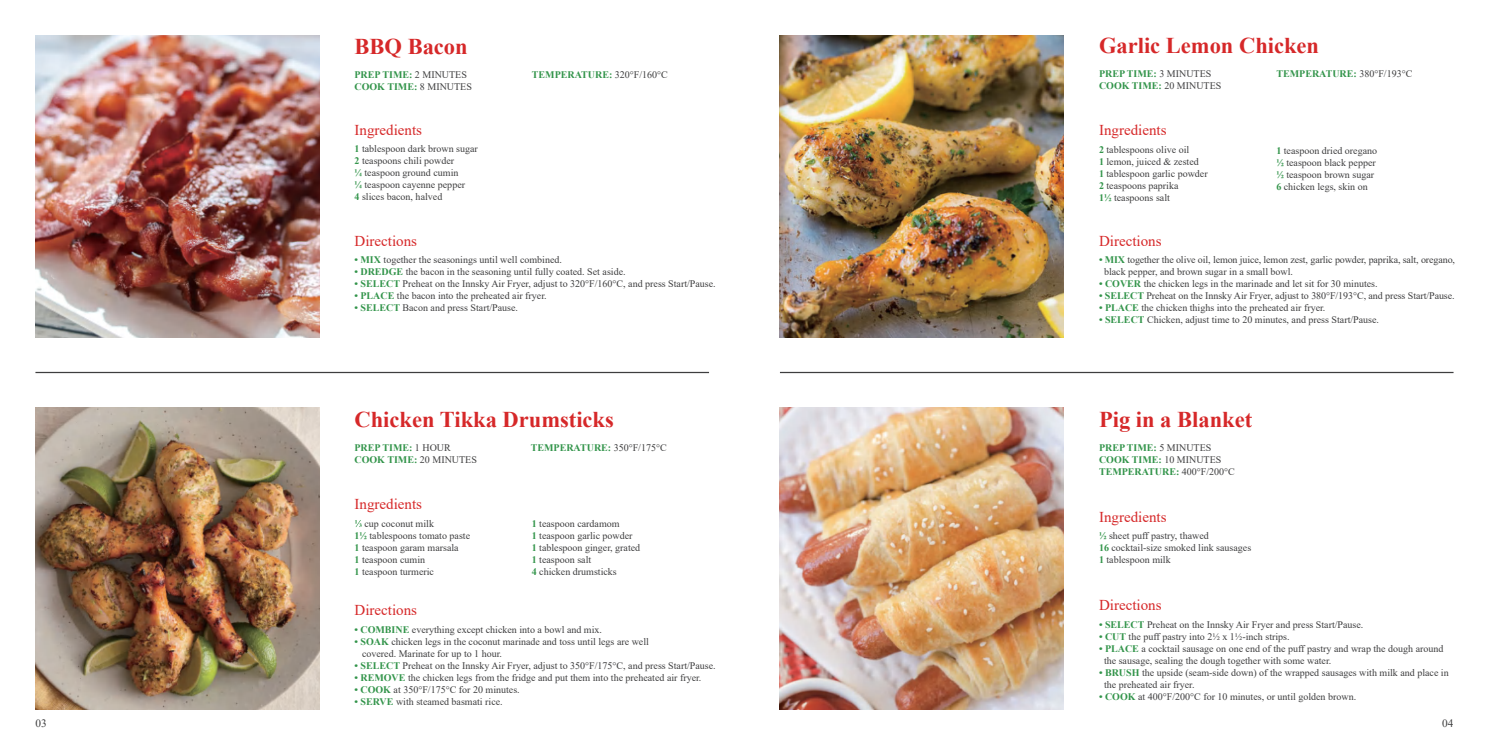
<style>
.page{position:relative;width:1489px;height:745px;background:#fff}
.page>*{position:absolute;margin:0;border:0;box-sizing:border-box;transform-origin:0 0}
.t1{font:700 22.5px "Times New Roman";color:#d62829}
.t2{font:15px "Times New Roman";color:#d62829}
.t3{font:11.25px "Times New Roman";color:#3e3e3f}
.t4{font:10px/12px "Times New Roman";color:#3e3e3f}
.t5{font:700 10px/12px "Times New Roman";color:#32944a}
.s1{font-weight:400;color:#3e3e3f}
.s2{font-weight:700;color:#32944a}
</style>
<div class="page">
<img style="left:35px;top:35px;width:284px;height:302px">
<img style="left:35px;top:407px;width:284px;height:302px">
<img style="left:780px;top:407px;width:283px;height:302px">
<hr style="left:35px;top:371px;width:674px;height:2px;background:#3e3e3f">
<hr style="left:780px;top:371px;width:673px;height:2px;background:#3e3e3f">
<svg style="left:355px;top:520px;width:6px;height:6px"></svg>
<img style="left:780px;top:35px;width:283px;height:302px">
<h1 class="t1" style="left:354px;top:30px;width:115px">BBQ Bacon</h1>
<p class="t5" style="left:354px;top:68px;width:114px">PREP TIME: <span class="s1">2 MINUTES</span></p>
<p class="t5" style="left:532px;top:68px;width:137px">TEMPERATURE: <span class="s1">320°F/160°C</span></p>
<p class="t5" style="left:354px;top:80px;width:119px">COOK TIME: <span class="s1">8 MINUTES</span></p>
<h2 class="t2" style="left:354px;top:119px;width:69px">Ingredients</h2>
<p class="t4" style="left:354px;top:142px;width:125px"><span class="s2">1</span> tablespoon dark brown sugar<br><span class="s2">2</span> teaspoons chili powder<br><span class="s2">¼</span> teaspoon ground cumin<br><span class="s2">¼</span> teaspoon cayenne pepper<br><span class="s2">4</span> slices bacon, halved</p>
<h2 class="t2" style="left:354px;top:230px;width:64px">Directions</h2>
<p class="t4" style="left:354px;top:253px;width:209px"><span class="s2">• MIX</span> together the seasonings until well combined.</p>
<p class="t4" style="left:354px;top:265px;width:272px"><span class="s2">• DREDGE</span> the bacon in the seasoning until fully coated. Set aside.</p>
<p class="t4" style="left:354px;top:277px;width:363px"><span class="s2">• SELECT</span> Preheat on the Innsky Air Fryer, adjust to 320°F/160°C, and press Start/Pause.</p>
<p class="t4" style="left:354px;top:289px;width:194px"><span class="s2">• PLACE</span> the bacon into the preheated air fryer.</p>
<p class="t4" style="left:354px;top:301px;width:165px"><span class="s2">• SELECT</span> Bacon and press Start/Pause.</p>
<h1 class="t1" style="left:354px;top:402px;width:261px">Chicken Tikka Drumsticks</h1>
<p class="t5" style="left:354px;top:441px;width:98px">PREP TIME: <span class="s1">1 HOUR</span></p>
<p class="t5" style="left:531px;top:441px;width:137px">TEMPERATURE: <span class="s1">350°F/175°C</span></p>
<p class="t5" style="left:354px;top:453px;width:124px">COOK TIME: <span class="s1">20 MINUTES</span></p>
<h2 class="t2" style="left:354px;top:493px;width:69px">Ingredients</h2>
<p class="t4" style="left:354px;top:516px;width:117px;text-indent:10px">cup coconut milk<br><span class="s2">1½</span> tablespoons tomato paste<br><span class="s2">1</span> teaspoon garam marsala<br><span class="s2">1</span> teaspoon cumin<br><span class="s2">1</span> teaspoon turmeric</p>
<p class="t4" style="left:531px;top:516px;width:110px"><span class="s2">1</span> teaspoon cardamom<br><span class="s2">1</span> teaspoon garlic powder<br><span class="s2">1</span> tablespoon ginger, grated<br><span class="s2">1</span> teaspoon salt<br><span class="s2">4</span> chicken drumsticks</p>
<h2 class="t2" style="left:354px;top:599px;width:64px">Directions</h2>
<p class="t4" style="left:354px;top:622px;width:249px"><span class="s2">• COMBINE</span> everything except chicken into a bowl and mix.</p>
<p class="t4" style="left:362px;top:634px;width:288px;text-indent:-8px"><span class="s2">• SOAK</span> chicken legs in the coconut marinade and toss until legs are well covered. Marinate for up to 1 hour.</p>
<p class="t4" style="left:354px;top:658px;width:363px"><span class="s2">• SELECT</span> Preheat on the Innsky Air Fryer, adjust to 350°F/175°C, and press Start/Pause.</p>
<p class="t4" style="left:354px;top:670px;width:348px"><span class="s2">• REMOVE</span> the chicken legs from the fridge and put them into the preheated air fryer.</p>
<p class="t4" style="left:354px;top:682px;width:167px"><span class="s2">• COOK</span> at 350°F/175°C for 20 minutes.</p>
<p class="t4" style="left:354px;top:694px;width:150px"><span class="s2">• SERVE</span> with steamed basmati rice.</p>
<h1 class="t1" style="left:1098px;top:29px;width:222px">Garlic Lemon Chicken</h1>
<p class="t5" style="left:1098px;top:68px;width:114px">PREP TIME: <span class="s1">3 MINUTES</span></p>
<p class="t5" style="left:1276px;top:68px;width:137px">TEMPERATURE: <span class="s1">380°F/193°C</span></p>
<p class="t5" style="left:1098px;top:80px;width:124px">COOK TIME: <span class="s1">20 MINUTES</span></p>
<h2 class="t2" style="left:1098px;top:119px;width:69px">Ingredients</h2>
<p class="t4" style="left:1098px;top:143px;width:110px"><span class="s2">2</span> tablespoons olive oil<br><span class="s2">1</span> lemon, juiced &amp; zested<br><span class="s2">1</span> tablespoon garlic powder<br><span class="s2">2</span> teaspoons paprika<br><span class="s2">1½</span> teaspoons salt</p>
<h2 class="t2" style="left:1098px;top:230px;width:64px">Directions</h2>
<p class="t4" style="left:1103px;top:253px;width:352px;text-indent:-5px"><span class="s2">• MIX</span> together the olive oil, lemon juice, lemon zest, garlic powder, paprika, salt, oregano, black pepper, and brown sugar in a small bowl.</p>
<p class="t4" style="left:1098px;top:277px;width:280px"><span class="s2">• COVER</span> the chicken legs in the marinade and let sit for 30 minutes.</p>
<p class="t4" style="left:1098px;top:289px;width:357px"><span class="s2">• SELECT</span> Preheat on the Innsky Air Fryer, adjust to 380°F/193°C, and press Start/Pause.</p>
<p class="t4" style="left:1098px;top:301px;width:228px"><span class="s2">• PLACE</span> the chicken thighs into the preheated air fryer.</p>
<p class="t4" style="left:1098px;top:313px;width:281px"><span class="s2">• SELECT</span> Chicken, adjust time to 20 minutes, and press Start/Pause.</p>
<p class="t4" style="left:1276px;top:144px;width:102px"><span class="s2">1</span> teaspoon dried oregano <span class="s2">½</span> teaspoon black pepper <span class="s2">½</span> teaspoon brown sugar<br><span class="s2">6</span> chicken legs, skin on</p>
<h1 class="t1" style="left:1098px;top:402px;width:155px">Pig in a Blanket</h1>
<p class="t5" style="left:1098px;top:441px;width:137px">PREP TIME: <span class="s1">5 MINUTES<br></span>COOK TIME: <span class="s1">10 MINUTES<br></span>TEMPERATURE: <span class="s1">400°F/200°C</span></p>
<h2 class="t2" style="left:1098px;top:506px;width:69px">Ingredients</h2>
<p class="t4" style="left:1098px;top:529px;width:154px"><span class="s2">½</span> sheet puff pastry, thawed<br><span class="s2">16</span> cocktail-size smoked link sausages<br><span class="s2">1</span> tablespoon milk</p>
<h2 class="t2" style="left:1098px;top:594px;width:64px">Directions</h2>
<p class="t4" style="left:1098px;top:618px;width:266px"><span class="s2">• SELECT</span> Preheat on the Innsky Air Fryer and press Start/Pause.</p>
<p class="t4" style="left:1098px;top:630px;width:192px"><span class="s2">• CUT</span> the puff pastry into 2½ x 1½-inch strips.</p>
<p class="t4" style="left:1103px;top:642px;width:341px;text-indent:-5px"><span class="s2">• PLACE</span> a cocktail sausage on one end of the puff pastry and wrap the dough around the sausage, sealing the dough together with some water.</p>
<p class="t4" style="left:1103px;top:666px;width:346px;text-indent:-5px"><span class="s2">• BRUSH</span> the upside (seam-side down) of the wrapped sausages with milk and place in the preheated air fryer.</p>
<p class="t4" style="left:1098px;top:690px;width:259px"><span class="s2">• COOK</span> at 400°F/200°C for 10 minutes, or until golden brown.</p>
<p class="t3" style="left:35px;top:714px;width:13px">03</p>
<p class="t3" style="left:1442px;top:714px;width:13px">04</p>
</div>
